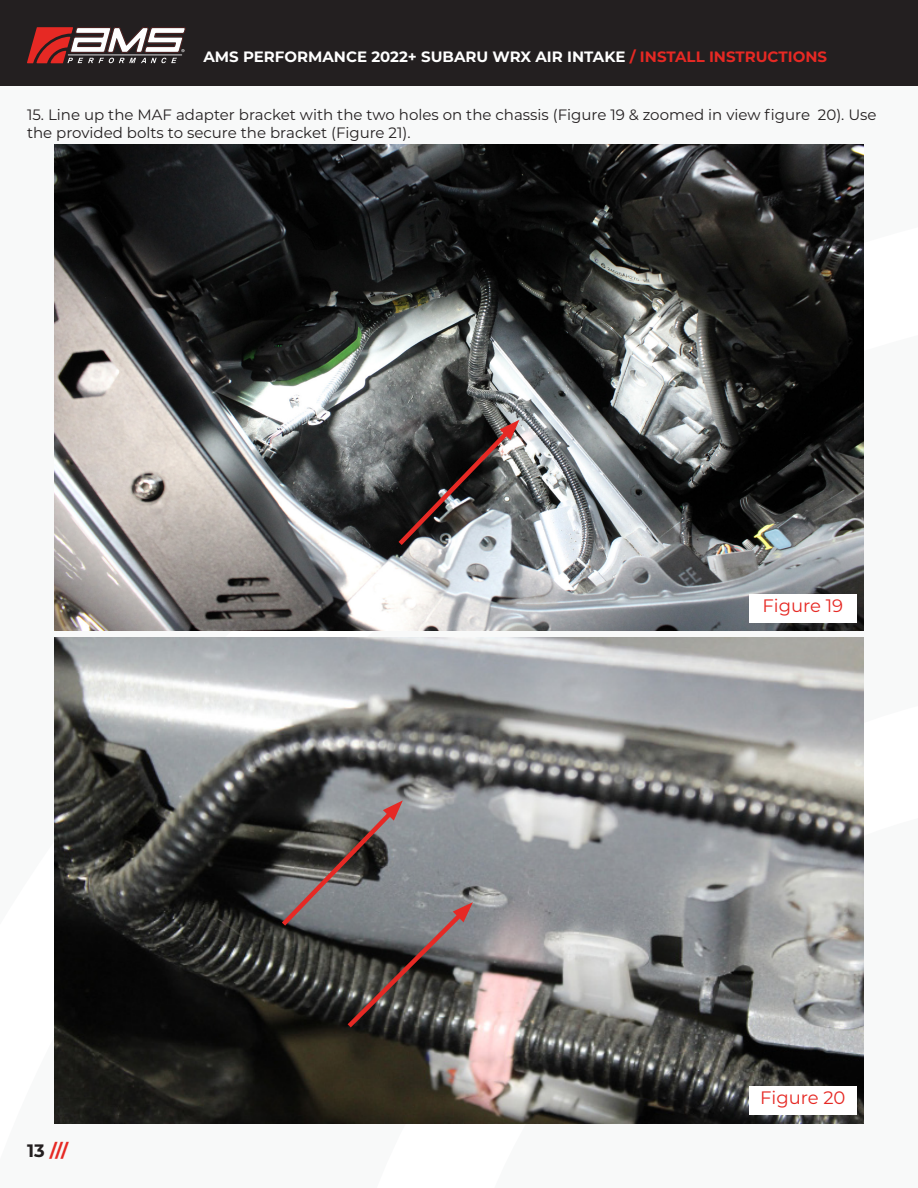
<style>
.page{position:relative;width:918px;height:1188px;background:#fff}
.page>*{position:absolute;margin:0;border:0;box-sizing:border-box;transform-origin:0 0}
.t1{font:18px "Montserrat";color:#e62924}
.t2{font:700 18px "Montserrat";color:#e62924}
.t3{font:15px/18px "Montserrat";color:#231f20}
.t4{font:700 15px "Montserrat";color:#fff}
.s1{color:#e62924}
.s2{color:#231f20}
</style>
<div class="page">
<div style="left:0;top:0;width:918px;height:85px;background:#231f20"></div>
<svg style="left:27px;top:27px;width:159px;height:36px"></svg>
<img style="left:54px;top:637px;width:810px;height:486px">
<div style="left:749px;top:1087px;width:108px;height:28px;background:#fff"></div>
<svg style="left:277px;top:800px;width:196px;height:232px;background:#635e5e"></svg>
<img style="left:54px;top:144px;width:810px;height:486px">
<svg style="left:394px;top:420px;width:125px;height:130px;background:#564f4f"></svg>
<div style="left:749px;top:595px;width:108px;height:28px;background:#fff"></div>
<p class="t4" style="left:203px;top:46px;width:625px">AMS PERFORMANCE 2022+ SUBARU WRX AIR INTAKE <span class="s1">/ INSTALL INSTRUCTIONS</span></p>
<p class="t3" style="left:27px;top:105px;width:851px">15. Line up the MAF adapter bracket with the two holes on the chassis (Figure 19 &amp; zoomed in view figure 20). Use the provided bolts to secure the bracket (Figure 21).</p>
<p class="t1" style="left:763px;top:593px;width:82px">Figure 19</p>
<p class="t2" style="left:27px;top:1137px;width:43px"><span class="s2">13</span> ///</p>
<p class="t1" style="left:760px;top:1086px;width:87px">Figure 20</p>
</div>
